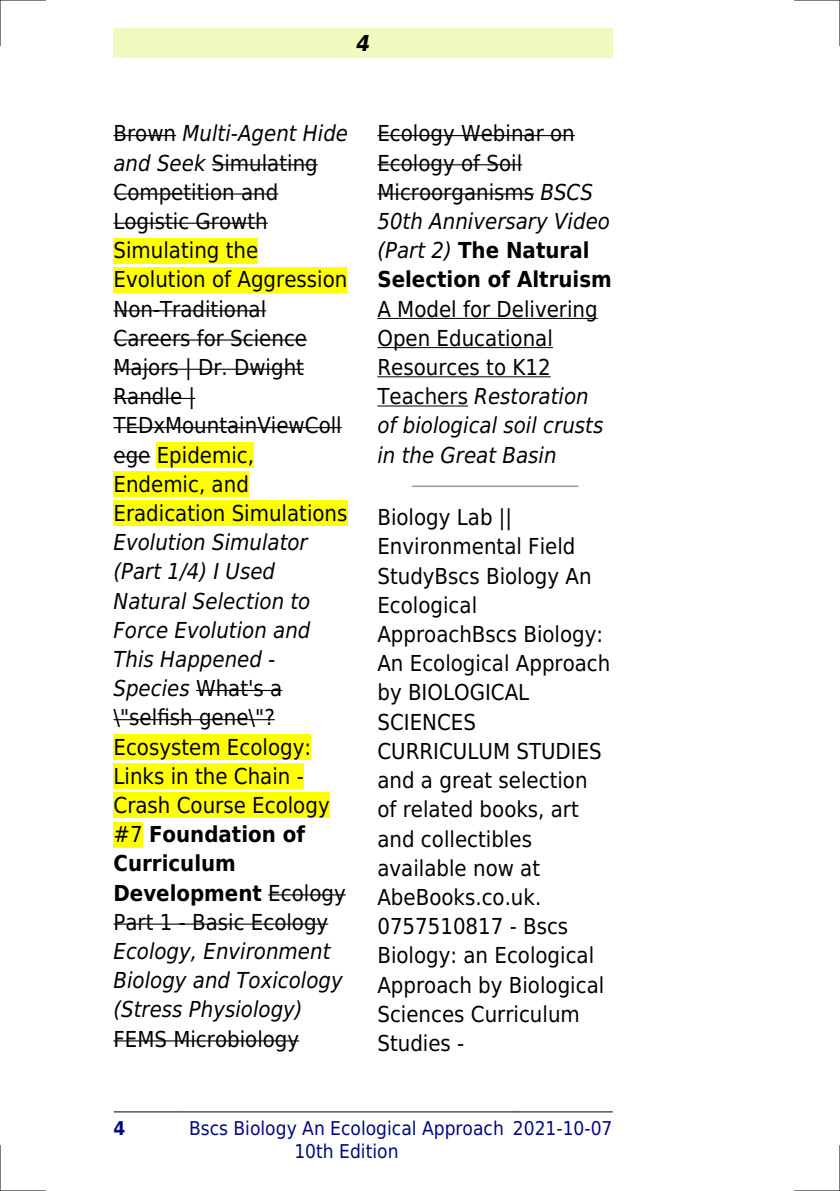
<style>
.page{position:relative;width:840px;height:1191px;background:#fff}
.page>*{position:absolute;margin:0;border:0;box-sizing:border-box;transform-origin:0 0}
.t1{font:22px/29.2px "DejaVu Sans Condensed";color:#000}
.t2{font:italic 22px/29.2px "DejaVu Sans Condensed";color:#000}
.t3{font:italic 700 22px "DejaVu Sans Condensed";color:#000}
.t4{font:19px/22.8px "DejaVu Sans Condensed";color:#000880;text-align:center}
.t5{font:700 19px "DejaVu Sans Condensed";color:#000880}
.s1{font-style:italic}
.s2{font-weight:700}
</style>
<div class="page">
<div style="left:113px;top:28px;width:499px;height:30px;background:#effbbe"></div>
<hr style="left:114px;top:1111px;width:66px;height:1px;background:#000">
<hr style="left:180px;top:1111px;width:332px;height:1px;background:#000">
<hr style="left:513px;top:1111px;width:99px;height:1px;background:#000">
<hr style="left:113px;top:135px;width:63px;height:1px;background:#000">
<hr style="left:212px;top:164px;width:105px;height:1px;background:#000">
<hr style="left:113px;top:193px;width:165px;height:2px;background:#000">
<hr style="left:113px;top:223px;width:154px;height:1px;background:#000">
<div style="left:113px;top:238px;width:145px;height:25px;background:#ff0"></div>
<div style="left:113px;top:267px;width:234px;height:25px;background:#ff0"></div>
<hr style="left:113px;top:310px;width:153px;height:1px;background:#000">
<hr style="left:113px;top:339px;width:194px;height:1px;background:#000">
<hr style="left:113px;top:369px;width:191px;height:1px;background:#000">
<hr style="left:113px;top:398px;width:82px;height:1px;background:#000">
<hr style="left:113px;top:427px;width:228px;height:1px;background:#000">
<hr style="left:113px;top:456px;width:37px;height:1px;background:#000">
<div style="left:157px;top:442px;width:97px;height:26px;background:#ff0"></div>
<div style="left:113px;top:471px;width:136px;height:26px;background:#ff0"></div>
<div style="left:113px;top:500px;width:234px;height:26px;background:#ff0"></div>
<hr style="left:196px;top:690px;width:86px;height:1px;background:#000">
<hr style="left:113px;top:719px;width:162px;height:1px;background:#000">
<div style="left:113px;top:734px;width:198px;height:26px;background:#ff0"></div>
<div style="left:113px;top:763px;width:191px;height:26px;background:#ff0"></div>
<div style="left:113px;top:792px;width:216px;height:26px;background:#ff0"></div>
<div style="left:113px;top:821px;width:30px;height:26px;background:#ff0"></div>
<hr style="left:268px;top:894px;width:77px;height:1px;background:#000">
<hr style="left:113px;top:923px;width:215px;height:1px;background:#000">
<hr style="left:113px;top:1040px;width:186px;height:1px;background:#000">
<hr style="left:377px;top:135px;width:197px;height:1px;background:#000">
<hr style="left:377px;top:164px;width:145px;height:1px;background:#000">
<hr style="left:377px;top:193px;width:157px;height:2px;background:#000">
<hr style="left:377px;top:318px;width:220px;height:1px;background:#000">
<hr style="left:377px;top:347px;width:175px;height:1px;background:#000">
<hr style="left:377px;top:376px;width:173px;height:1px;background:#000">
<hr style="left:377px;top:405px;width:90px;height:1px;background:#000">
<hr style="left:412px;top:485px;width:165px;height:2px;background:#999">
<hr style="left:0;top:0;width:45px;height:1px;background:#000">
<hr style="left:794px;top:0;width:45px;height:1px;background:#000">
<hr style="left:0;top:1190px;width:45px;height:1px;background:#000">
<hr style="left:794px;top:1190px;width:45px;height:1px;background:#000">
<hr style="left:0;top:0;width:1px;height:45px;background:#000">
<hr style="left:0;top:1145px;width:1px;height:46px;background:#000">
<hr style="left:839px;top:0;width:1px;height:45px;background:#000">
<hr style="left:839px;top:1145px;width:1px;height:46px;background:#000">
<p class="t3" style="left:356px;top:30px;width:15px">4</p>
<p class="t1" style="left:113px;top:119px;width:236px">Brown <span class="s1">Multi-Agent Hide and Seek</span> Simulating<br>Competition and<br>Logistic Growth<br>Simulating the<br>Evolution of Aggression<br>Non-Traditional<br>Careers for Science<br>Majors | Dr. Dwight<br>Randle |<br>TEDxMountainViewColl ege Epidemic,<br>Endemic, and<br>Eradication Simulations</p>
<p class="t1" style="left:113px;top:528px;width:233px"><span class="s1">Evolution Simulator (Part 1/4) I Used<br>Natural Selection to<br>Force Evolution and<br>This Happened -<br>Species</span> What's a \"selfish gene\"?<br>Ecosystem Ecology:<br>Links in the Chain -<br>Crash Course Ecology #7 <span class="s2">Foundation of<br>Curriculum<br>Development</span> Ecology<br>Part 1 - Basic Ecology</p>
<p class="t2" style="left:113px;top:936px;width:231px">Ecology, Environment<br>Biology and Toxicology (Stress Physiology)</p>
<p class="t1" style="left:113px;top:1024px;width:187px">FEMS Microbiology</p>
<p class="t1" style="left:377px;top:119px;width:236px">Ecology Webinar on<br>Ecology of Soil<br>Microorganisms <span class="s1">BSCS<br>50th Anniversary Video (Part 2)</span> <span class="s2">The Natural<br>Selection of Altruism</span></p>
<p class="t1" style="left:377px;top:294px;width:227px">A Model for Delivering<br>Open Educational<br>Resources to K12<br>Teachers <span class="s1">Restoration of biological soil crusts in the Great Basin</span></p>
<p class="t1" style="left:377px;top:503px;width:234px">Biology Lab ||<br>Environmental Field<br>StudyBscs Biology An<br>Ecological<br>ApproachBscs Biology:<br>An Ecological Approach by BIOLOGICAL<br>SCIENCES<br>CURRICULUM STUDIES and a great selection of related books, art and collectibles available now at<br>AbeBooks.co.uk.<br>0757510817 - Bscs<br>Biology: an Ecological<br>Approach by Biological<br>Sciences Curriculum<br>Studies -</p>
<p class="t5" style="left:113px;top:1117px;width:13px">4</p>
<p class="t4" style="left:189px;top:1117px;width:316px">Bscs Biology An Ecological Approach<br>10th Edition</p>
<p class="t4" style="left:512px;top:1117px;width:101px">2021-10-07</p>
</div>
